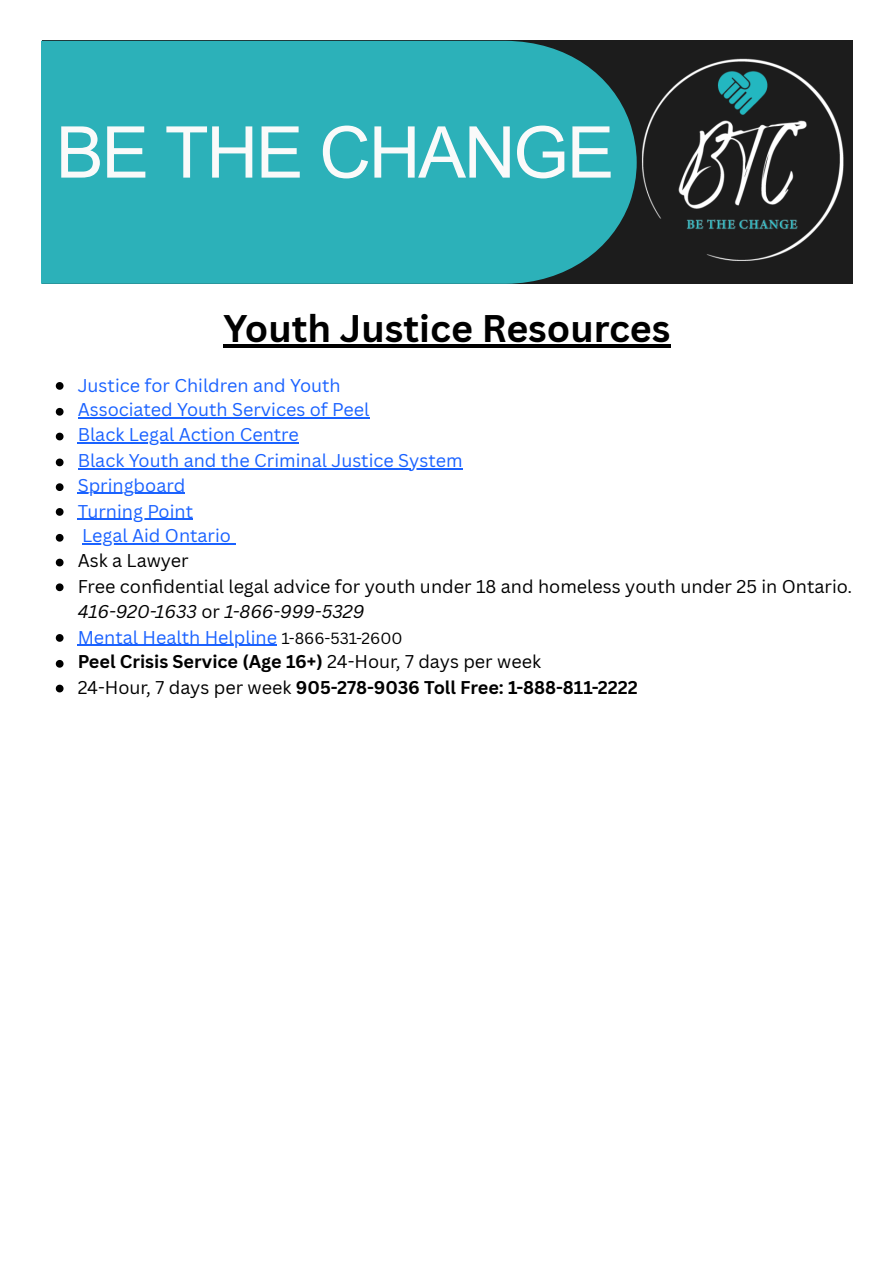
<style>
.page{position:relative;width:894px;height:1263px;background:#fff}
.page>*{position:absolute;margin:0;border:0;box-sizing:border-box;transform-origin:0 0}
.t1{font:71.55px "Arial MT Pro";letter-spacing:-.03em;color:#fafafa}
.t2{font:700 37.5px "Canva Sans";color:#000}
.t3{font:18px "Canva Sans";color:#1a62ff}
.t4{font:18px/24.8px "Canva Sans";color:#000}
.t5{font:700 18px "Canva Sans";color:#000}
.s1{font-style:italic}
.s2{font-size:15.75px;color:#000}
.s3{font-weight:400}
</style>
<div class="page">
<hr style="left:223px;top:344px;width:447px;height:4px;background:#000">
<img style="left:590px;top:40px;width:262px;height:244px">
<div style="left:42px;top:41px;width:594px;height:243px;background:#2cb1b9"></div>
<svg style="left:56px;top:382px;width:7px;height:8px"></svg>
<svg style="left:56px;top:408px;width:7px;height:8px"></svg>
<hr style="left:78px;top:417px;width:291px;height:2px;background:#1a62ff">
<svg style="left:56px;top:433px;width:7px;height:7px"></svg>
<hr style="left:78px;top:442px;width:221px;height:1px;background:#1a62ff">
<svg style="left:56px;top:459px;width:7px;height:7px"></svg>
<hr style="left:78px;top:468px;width:384px;height:1px;background:#1a62ff">
<svg style="left:56px;top:483px;width:7px;height:8px"></svg>
<hr style="left:78px;top:493px;width:107px;height:1px;background:#1a62ff">
<svg style="left:56px;top:508px;width:7px;height:8px"></svg>
<hr style="left:78px;top:519px;width:115px;height:1px;background:#1a62ff">
<svg style="left:56px;top:534px;width:7px;height:8px"></svg>
<hr style="left:82px;top:543px;width:149px;height:2px;background:#1a62ff">
<svg style="left:56px;top:559px;width:7px;height:7px"></svg>
<svg style="left:56px;top:583px;width:7px;height:8px"></svg>
<svg style="left:56px;top:634px;width:7px;height:8px"></svg>
<hr style="left:78px;top:645px;width:199px;height:1px;background:#1a62ff">
<svg style="left:56px;top:660px;width:7px;height:8px"></svg>
<svg style="left:56px;top:685px;width:7px;height:7px"></svg>
<p class="t1" style="left:56px;top:126px;width:560px">BE THE CHANGE</p>
<h1 class="t2" style="left:223px;top:302px;width:448px">Youth Justice Resources</h1>
<p class="t3" style="left:78px;top:372px;width:264px">Justice for Children and Youth</p>
<p class="t3" style="left:78px;top:397px;width:293px">Associated Youth Services of Peel</p>
<p class="t3" style="left:78px;top:422px;width:222px">Black Legal Action Centre</p>
<p class="t3" style="left:78px;top:448px;width:386px">Black Youth and the Criminal Justice System</p>
<p class="t3" style="left:78px;top:472px;width:109px">Springboard</p>
<p class="t3" style="left:78px;top:498px;width:117px">Turning Point</p>
<p class="t3" style="left:82px;top:523px;width:150px">Legal Aid Ontario</p>
<p class="t4" style="left:78px;top:548px;width:113px">Ask a Lawyer</p>
<p class="t4" style="left:78px;top:574px;width:775px">Free confi dential legal advice for youth under 18 and homeless youth under 25 in Ontario.<br><span class="s1">416-920-1633</span> or <span class="s1">1-866-999-5329</span></p>
<p class="t3" style="left:78px;top:624px;width:326px">Mental Health Helpline <span class="s2">1-866-531-2600</span></p>
<p class="t5" style="left:78px;top:649px;width:464px">Peel Crisis Service (Age 16+) <span class="s3">24-Hour, 7 days per week</span></p>
<p class="t5" style="left:78px;top:675px;width:561px"><span class="s3">24-Hour, 7 days per week</span> 905-278-9036 Toll Free: 1-888-811-2222</p>
</div>
